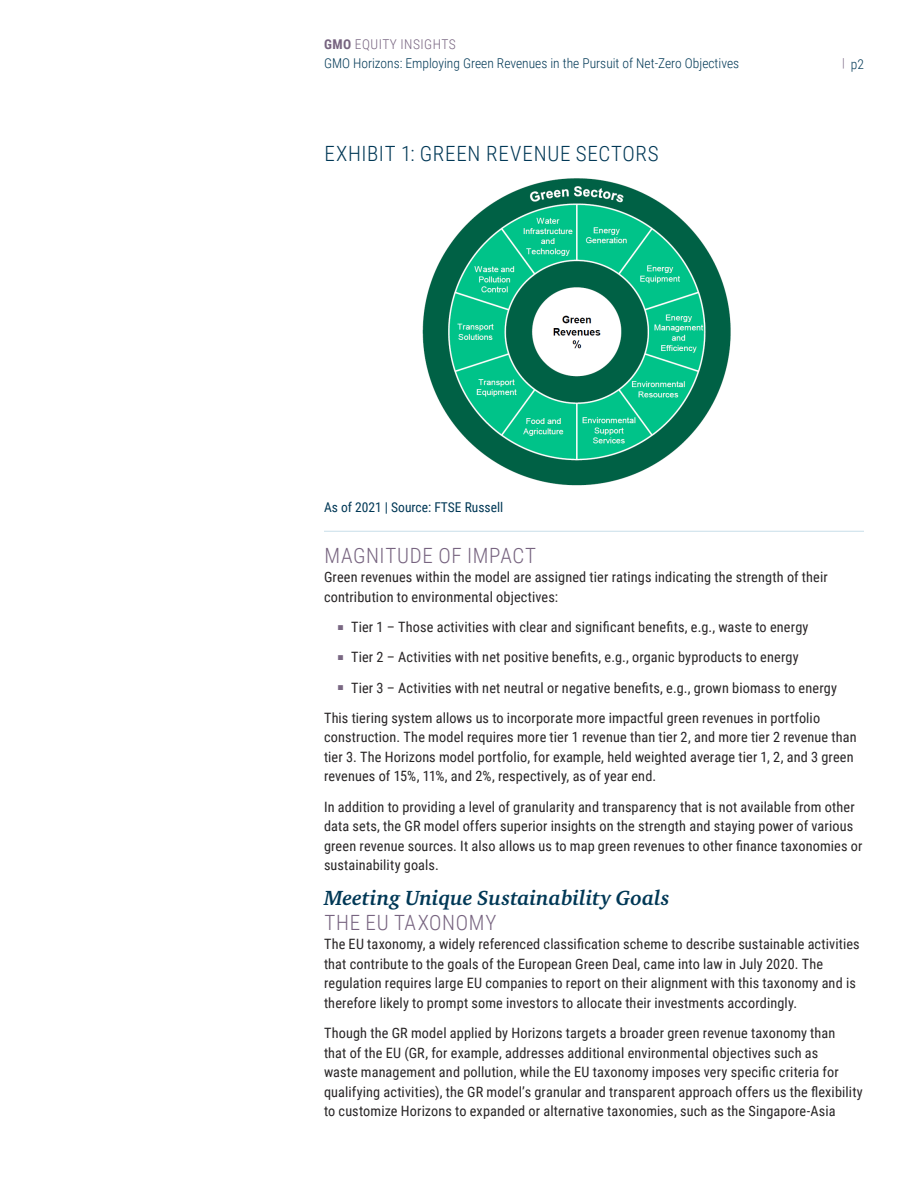
<style>
.page{position:relative;width:918px;height:1188px;background:#fff}
.page>*{position:absolute;margin:0;border:0;box-sizing:border-box;transform-origin:0 0}
.t1{font:italic 700 21px "Charter ITC Std";letter-spacing:.005em;color:#013856}
.t2{font:300 21px "Roboto Condensed";letter-spacing:.03em;color:#776480}
.Chart_title{font:300 21px "Roboto Condensed";letter-spacing:.035em;color:#013856}
.Body_copy{font:14.25px/19.5px "Roboto Condensed";letter-spacing:.01em;color:#282526}
.t3{font:300 13.5px/19.5px "Roboto Condensed";color:#013856}
.Chart_disclosure{font:13.5px "Roboto Condensed";color:#013856}
.s1{font-weight:700;color:#776480}
.s2{color:#776480}
.s3{font-size:12.3px;color:#776480}
</style>
<div class="page">
<hr style="left:324px;top:531px;width:540px;height:1px;background:#c8dfe9">
<img style="left:422px;top:178px;width:309px;height:308px">
<p class="t3" style="left:324px;top:34px;width:417px"><span class="s1">GMO</span> <span class="s2">EQUITY INSIGHTS<br></span>GMO Horizons: Employing Green Revenues in the Pursuit of Net-Zero Objectives</p>
<p class="Chart_title" style="left:324px;top:139px;width:336px">EXHIBIT 1: GREEN REVENUE SECTORS</p>
<p class="t3" style="left:842px;top:53px;width:23px"><span class="s3">|</span> p2</p>
<p class="Chart_disclosure" style="left:324px;top:498px;width:181px">As of 2021 | Source: FTSE Russell</p>
<h3 class="t2" style="left:324px;top:541px;width:213px">MAGNITUDE OF IMPACT</h3>
<p class="Body_copy" style="left:324px;top:567px;width:505px">Green revenues within the model are assigned tier ratings indicating the strength of their contribution to environmental objectives:</p>
<p class="Body_copy" style="left:338px;top:617px;width:473px"><sup>■</sup> Tier 1 – Those activities with clear and significant benefits, e.g., waste to energy</p>
<p class="Body_copy" style="left:338px;top:647px;width:463px"><sup>■</sup> Tier 2 – Activities with net positive benefits, e.g., organic byproducts to energy</p>
<p class="Body_copy" style="left:338px;top:677px;width:501px"><sup>■</sup> Tier 3 – Activities with net neutral or negative benefits, e.g., grown biomass to energy</p>
<p class="Body_copy" style="left:324px;top:708px;width:534px">This tiering system allows us to incorporate more impactful green revenues in portfolio construction. The model requires more tier 1 revenue than tier 2, and more tier 2 revenue than tier 3. The Horizons model portfolio, for example, held weighted average tier 1, 2, and 3 green revenues of 15%, 11%, and 2%, respectively, as of year end.</p>
<p class="Body_copy" style="left:324px;top:796px;width:540px">In addition to providing a level of granularity and transparency that is not available from other data sets, the GR model offers superior insights on the strength and staying power of various green revenue sources. It also allows us to map green revenues to other finance taxonomies or sustainability goals.</p>
<h2 class="t1" style="left:324px;top:885px;width:347px">Meeting Unique Sustainability Goals</h2>
<h3 class="t2" style="left:324px;top:908px;width:174px">THE EU TAXONOMY</h3>
<p class="Body_copy" style="left:324px;top:934px;width:537px">The EU taxonomy, a widely referenced classification scheme to describe sustainable activities that contribute to the goals of the European Green Deal, came into law in July 2020. The regulation requires large EU companies to report on their alignment with this taxonomy and is therefore likely to prompt some investors to allocate their investments accordingly.</p>
<p class="Body_copy" style="left:324px;top:1023px;width:540px">Though the GR model applied by Horizons targets a broader green revenue taxonomy than<br>that of the EU (GR, for example, addresses additional environmental objectives such as<br>waste management and pollution, while the EU taxonomy imposes very specific criteria for qualifying activities), the GR model’s granular and transparent approach offers us the flexibility to customize Horizons to expanded or alternative taxonomies, such as the Singapore-Asia</p>
</div>
